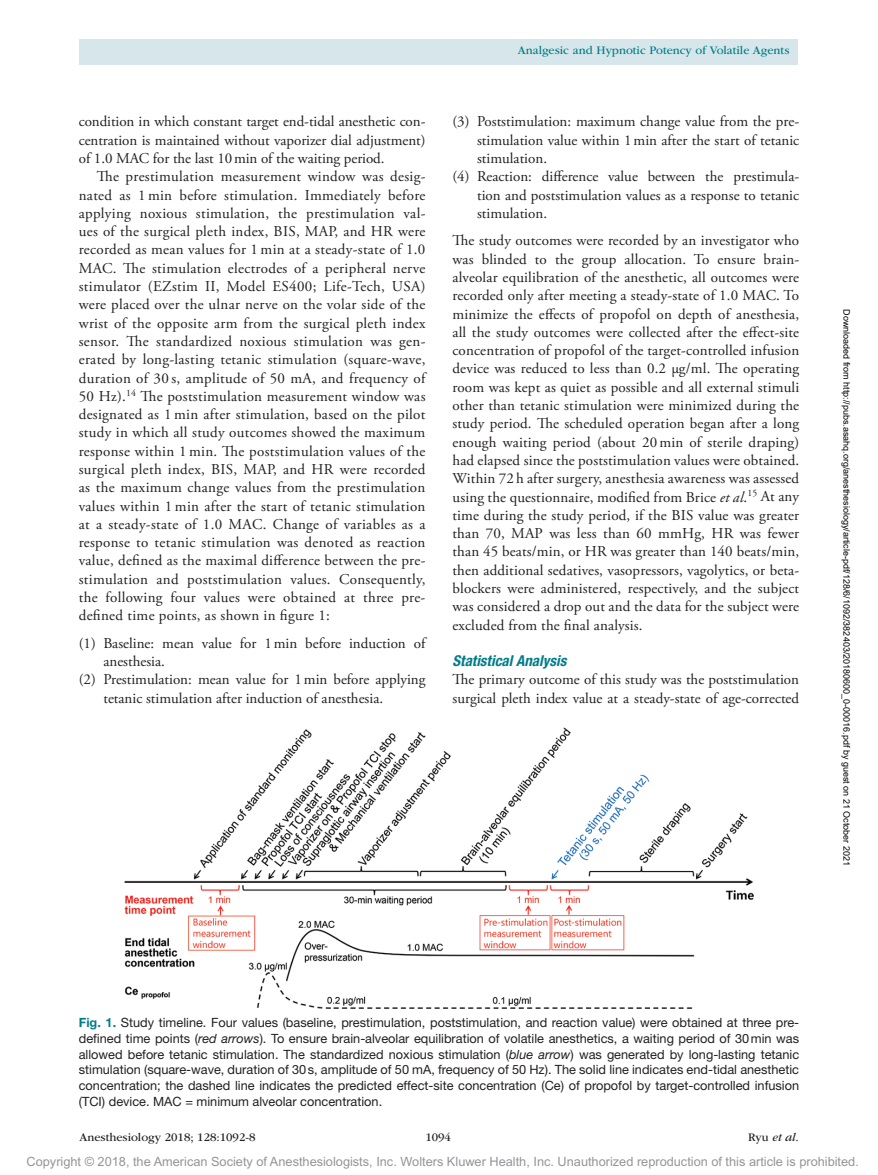
<style>
.page{position:relative;width:878px;height:1175px;background:#fff}
.page>*{position:absolute;margin:0;border:0;box-sizing:border-box;transform-origin:0 0}
.t1{font:15px/18.3px "Adobe Garamond Pro";color:#231f20;text-align:justify}
.t2{font:italic 700 condensed 15px "Helvetica Neue LT Std";color:#007d88}
.t3{font:12.75px/15.8px "Helvetica Neue LT Std";color:#231f20;text-align:justify}
.t4{font:12.75px "Arial MT Std";color:#939598}
.t5{font:12px "ITC Garamond Std";color:#007d88}
.t6{font:12px "ITC Garamond Std";color:#231f20}
.t7{font:9px "Arial";color:#000}
.s1{font-style:italic}
.s2{font-weight:700;color:#007d88}
</style>
<div class="page">
<div style="left:79px;top:39px;width:718px;height:25px;background:#d6e6ea"></div>
<img style="left:124px;top:727px;width:630px;height:282px">
<p class="t1" style="left:79px;top:113px;width:348px">condition in which constant target end-tidal anesthetic con&shy;centration is maintained without vaporizer dial adjustment) of 1.0 MAC for the last 10min of the waiting period.</p>
<p class="t1" style="left:79px;top:168px;width:348px;text-indent:18px">The prestimulation measurement window was desig&shy;nated as 1 min before stimulation. Immediately before applying noxious stimulation, the prestimulation val&shy;ues of the surgical pleth index, BIS, MAP, and HR were recorded as mean values for 1 min at a steady-state of 1.0<br>MAC. The stimulation electrodes of a peripheral nerve stimulator (EZstim II, Model ES400; Life-Tech, USA) were placed over the ulnar nerve on the volar side of the wrist of the opposite arm from the surgical pleth index sensor. The standardized noxious stimulation was gen&shy;erated by long-lasting tetanic stimulation (square-wave, duration of 30 s, amplitude of 50 mA, and frequency of 50 Hz).<sup>14</sup> The poststimulation measurement window was designated as 1 min after stimulation, based on the pilot study in which all study outcomes showed the maximum response within 1 min. The poststimulation values of the surgical pleth index, BIS, MAP, and HR were recorded as the maximum change values from the prestimulation values within 1 min after the start of tetanic stimulation at a steady-state of 1.0 MAC. Change of variables as a response to tetanic stimulation was denoted as reaction value, defined as the maximal difference between the pre&shy;stimulation and poststimulation values. Consequently, the following four values were obtained at three pre&shy;defined time points, as shown in figure 1:</p>
<p class="t1" style="left:79px;top:634px;width:348px">(1) Baseline: mean value for 1min before induction of</p>
<p class="t1" style="left:103px;top:652px;width:63px">anesthesia.</p>
<p class="t1" style="left:79px;top:671px;width:348px">(2) Prestimulation: mean value for 1min before applying</p>
<p class="t1" style="left:103px;top:689px;width:281px">tetanic stimulation after induction of anesthesia.</p>
<p class="t5" style="left:517px;top:44px;width:273px">Analgesic and Hypnotic Potency of Volatile Agents</p>
<p class="t1" style="left:452px;top:113px;width:348px">(3) Poststimulation: maximum change value from the pre-</p>
<p class="t1" style="left:477px;top:131px;width:323px">stimulation value within 1min after the start of tetanic</p>
<p class="t1" style="left:477px;top:150px;width:71px">stimulation.</p>
<p class="t1" style="left:452px;top:168px;width:348px">(4) Reaction: difference value between the prestimula-</p>
<p class="t1" style="left:477px;top:186px;width:323px">tion and poststimulation values as a response to tetanic</p>
<p class="t1" style="left:477px;top:204px;width:71px">stimulation.</p>
<p class="t1" style="left:452px;top:232px;width:348px">The study outcomes were recorded by an investigator who was blinded to the group allocation. To ensure brain&shy;alveolar equilibration of the anesthetic, all outcomes were recorded only after meeting a steady-state of 1.0 MAC. To minimize the effects of propofol on depth of anesthesia, all the study outcomes were collected after the effect-site concentration of propofol of the target-controlled infusion device was reduced to less than 0.2 μg/ml. The operating room was kept as quiet as possible and all external stimuli other than tetanic stimulation were minimized during the study period. The scheduled operation began after a long enough waiting period (about 20min of sterile draping) had elapsed since the poststimulation values were obtained.<br>Within 72 h after surgery, anesthesia awareness was assessed using the questionnaire, modified from Brice <span class="s1">et al</span>.<sup>15</sup> At any time during the study period, if the BIS value was greater than 70, MAP was less than 60 mmHg, HR was fewer than 45 beats/min, or HR was greater than 140 beats/min, then additional sedatives, vasopressors, vagolytics, or beta&shy;blockers were administered, respectively, and the subject was considered a drop out and the data for the subject were excluded from the final analysis.</p>
<p class="t2" style="left:452px;top:651px;width:115px">Statistical Analysis</p>
<p class="t1" style="left:452px;top:671px;width:348px">The primary outcome of this study was the poststimulation surgical pleth index value at a steady-state of age-corrected</p>
<p class="t7" style="left:850px;top:309px;width:558px;rotate:90deg">Downloaded from http://pubs.asahq.org/anesthesiology/article-pdf/128/6/1092/382403/20180600_0-00016.pdf by guest on 21 October 2021</p>
<p class="t3" style="left:79px;top:1014px;width:722px"><span class="s2">Fig. 1.</span> Study timeline. Four values (baseline, prestimulation, poststimulation, and reaction value) were obtained at three pre&shy;defined time points (<span class="s1">red arrows</span>). To ensure brain-alveolar equilibration of volatile anesthetics, a waiting period of 30min was allowed before tetanic stimulation. The standardized noxious stimulation (<span class="s1">blue arrow</span>) was generated by long-lasting tetanic stimulation (square-wave, duration of 30s, amplitude of 50 mA, frequency of 50 Hz). The solid line indicates end-tidal anesthetic concentration; the dashed line indicates the predicted effect-site concentration (Ce) of propofol by target-controlled infusion (TCI) device. MAC = minimum alveolar concentration.</p>
<p class="t6" style="left:80px;top:1130px;width:177px">Anesthesiology 2018; 128:1092-8</p>
<p class="t6" style="left:425px;top:1130px;width:27px">1094</p>
<p class="t6" style="left:748px;top:1130px;width:52px">Ryu <span class="s1">et al</span>.</p>
<p class="t4" style="left:27px;top:1154px;width:833px">Copyright © 2018, the American Society of Anesthesiologists, Inc. Wolters Kluwer Health, Inc. Unauthorized reproduction of this article is prohibited.</p>
</div>
